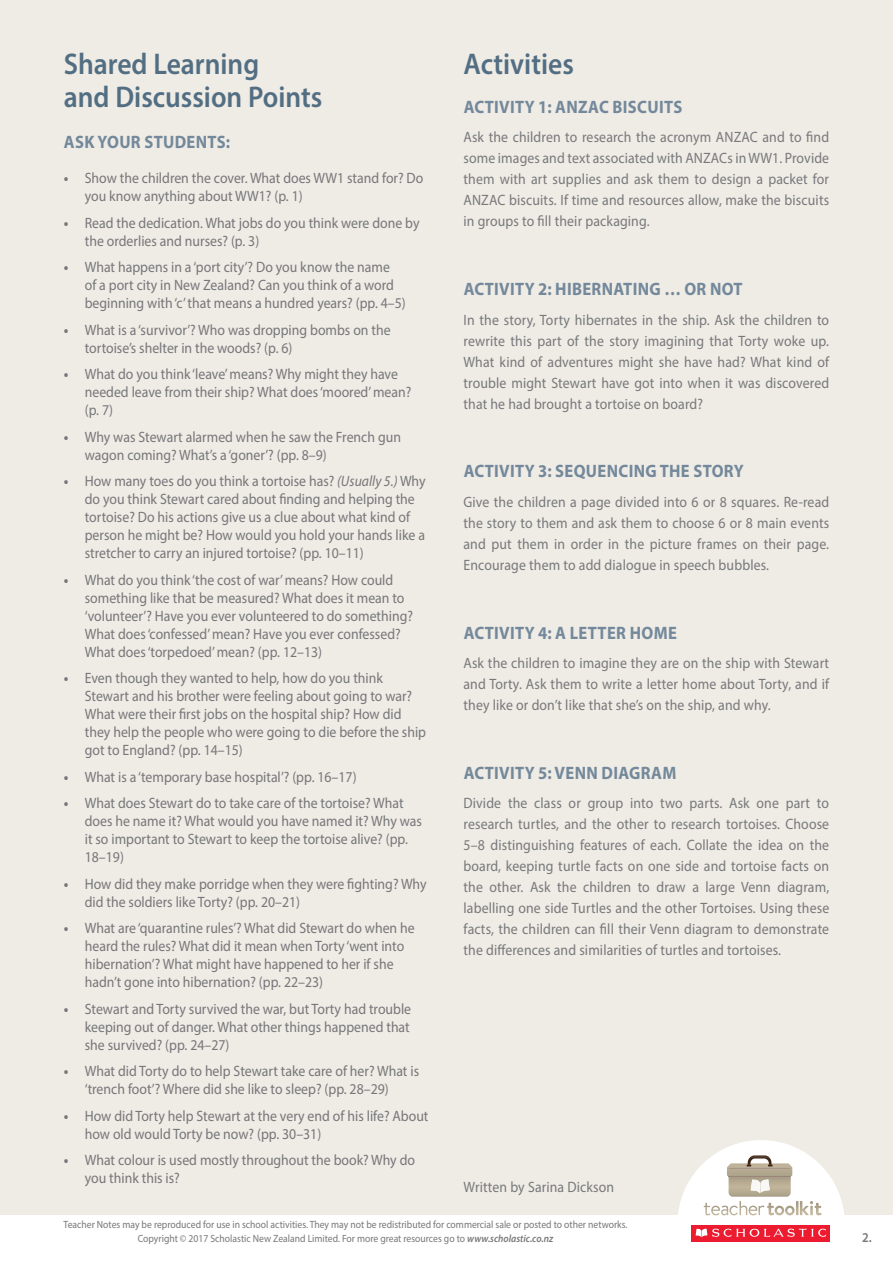
<style>
.page{position:relative;width:893px;height:1263px;background:#efebe5}
.page>*{position:absolute;margin:0;border:0;box-sizing:border-box;transform-origin:0 0}
.t1{font:600 30px/33px "Myriad Pro";color:#526e83;scale:.92 1}
.t2{font:700 18px "Myriad Pro";letter-spacing:.02em;color:#73899b;scale:.92 1}
.t3{font:15px/18px "Myriad Pro";color:#76777a;scale:.92 1}
.t4{font:15px/21px "Myriad Pro";letter-spacing:.01em;color:#77797b;text-align:justify;scale:.92 1}
.t5{font:600 13.5px "Myriad Pro";color:#76777a;scale:.92 1}
.t6{font:10.5px/13.2px "Myriad Pro";color:#76777a;text-align:center;scale:.92 1}
.s1{font-weight:700}
.s2{font-style:italic}
.s3{font-weight:600;font-style:italic}
</style>
<div class="page">
<div style="left:0;top:1215px;width:893px;height:48px;background:#fff"></div>
<svg style="left:678px;top:1140px;width:166px;height:102px"></svg>
<h1 class="t1" style="left:64px;top:46px;width:283px">Shared Learning<br>and Discussion Points</h1>
<p class="t2" style="left:64px;top:130px;width:182px">ASK YOUR STUDENTS:</p>
<p class="t3" style="left:85px;top:169px;width:370px;text-indent:-21px"><span class="s1">•</span> Show the children the cover. What does WW1 stand for? Do you know anything about WW1? (p. 1)</p>
<p class="t3" style="left:85px;top:213px;width:365px;text-indent:-21px"><span class="s1">•</span> Read the dedication. What jobs do you think were done by the orderlies and nurses? (p. 3)</p>
<p class="t3" style="left:85px;top:258px;width:350px;text-indent:-21px"><span class="s1">•</span> What happens in a ‘port city’? Do you know the name<br>of a port city in New Zealand? Can you think of a word beginning with ‘c’ that means a hundred years? (pp. 4–5)</p>
<p class="t3" style="left:85px;top:320px;width:334px;text-indent:-21px"><span class="s1">•</span> What is a ‘survivor’? Who was dropping bombs on the tortoise’s shelter in the woods? (p. 6)</p>
<p class="t3" style="left:85px;top:365px;width:356px;text-indent:-21px"><span class="s1">•</span> What do you think ‘leave’ means? Why might they have needed leave from their ship? What does ‘moored’ mean? (p. 7)</p>
<p class="t3" style="left:85px;top:427px;width:345px;text-indent:-21px"><span class="s1">•</span> Why was Stewart alarmed when he saw the French gun wagon coming? What’s a ‘goner’? (pp. 8–9)</p>
<p class="t3" style="left:85px;top:472px;width:372px;text-indent:-21px"><span class="s1">•</span> How many toes do you think a tortoise has? <span class="s2">(Usually 5.)</span> Why do you think Stewart cared about finding and helping the tortoise? Do his actions give us a clue about what kind of person he might be? How would you hold your hands like a stretcher to carry an injured tortoise? (pp. 10–11)</p>
<p class="t3" style="left:85px;top:570px;width:358px;text-indent:-21px"><span class="s1">•</span> What do you think ‘the cost of war’ means? How could something like that be measured? What does it mean to ‘volunteer’? Have you ever volunteered to do something?<br>What does ‘confessed’ mean? Have you ever confessed?<br>What does ‘torpedoed’ mean? (pp. 12–13)</p>
<p class="t3" style="left:85px;top:669px;width:373px;text-indent:-21px"><span class="s1">•</span> Even though they wanted to help, how do you think Stewart and his brother were feeling about going to war?<br>What were their first jobs on the hospital ship? How did they help the people who were going to die before the ship got to England? (pp. 14–15)</p>
<p class="t3" style="left:64px;top:767px;width:320px"><span class="s1">•</span> What is a ‘temporary base hospital’? (pp. 16–17)</p>
<p class="t3" style="left:85px;top:794px;width:368px;text-indent:-21px"><span class="s1">•</span> What does Stewart do to take care of the tortoise? What does he name it? What would you have named it? Why was it so important to Stewart to keep the tortoise alive? (pp.<br>18–19)</p>
<p class="t3" style="left:85px;top:874px;width:373px;text-indent:-21px"><span class="s1">•</span> How did they make porridge when they were fighting? Why did the soldiers like Torty? (pp. 20–21)</p>
<p class="t3" style="left:85px;top:919px;width:360px;text-indent:-21px"><span class="s1">•</span> What are ‘quarantine rules’? What did Stewart do when he heard the rules? What did it mean when Torty ‘went into hibernation’? What might have happened to her if she hadn’t gone into hibernation? (pp. 22–23)</p>
<p class="t3" style="left:85px;top:999px;width:356px;text-align:justify;text-indent:-21px"><span class="s1">•</span> Stewart and Torty survived the war, but Torty had trouble keeping out of danger. What other things happened that she survived? (pp. 24–27)</p>
<p class="t3" style="left:85px;top:1062px;width:365px;text-indent:-21px"><span class="s1">•</span> What did Torty do to help Stewart take care of her? What is ‘trench foot’? Where did she like to sleep? (pp. 28–29)</p>
<p class="t3" style="left:85px;top:1106px;width:375px;text-indent:-21px"><span class="s1">•</span> How did Torty help Stewart at the very end of his life? About how old would Torty be now? (pp. 30–31)</p>
<p class="t3" style="left:85px;top:1151px;width:361px;text-indent:-21px"><span class="s1">•</span> What colour is used mostly throughout the book? Why do you think this is?</p>
<h1 class="t1" style="left:463px;top:46px;width:121px">Activities</h1>
<p class="t2" style="left:464px;top:95px;width:229px">ACTIVITY 1: ANZAC BISCUITS</p>
<p class="t4" style="left:463px;top:127px;width:399px">Ask the children to research the acronym ANZAC and to find some images and text associated with ANZACs in WW1. Provide them with art supplies and ask them to design a packet for ANZAC biscuits. If time and resources allow, make the biscuits in groups to fill their packaging.</p>
<p class="t2" style="left:464px;top:277px;width:281px">ACTIVITY 2: HIBERNATING … OR NOT</p>
<p class="t4" style="left:463px;top:309px;width:399px">In the story, Torty hibernates in the ship. Ask the children to rewrite this part of the story imagining that Torty woke up.<br>What kind of adventures might she have had? What kind of trouble might Stewart have got into when it was discovered that he had brought a tortoise on board?</p>
<p class="t2" style="left:464px;top:460px;width:145px">ACTIVITY 3: SEQUEN</p>
<p class="t2" style="left:618px;top:460px;width:94px">CING THE STORY</p>
<p class="t4" style="left:463px;top:491px;width:399px">Give the children a page divided into 6 or 8 squares. Re-read the story to them and ask them to choose 6 or 8 main events and put them in order in the picture frames on their page.<br>Encourage them to add dialogue in speech bubbles.</p>
<p class="t2" style="left:464px;top:621px;width:136px">ACTIVITY 4: A LETTER</p>
<p class="t2" style="left:630px;top:621px;width:51px">HOME</p>
<p class="t4" style="left:463px;top:652px;width:399px">Ask the children to imagine they are on the ship with Stewart and Torty. Ask them to write a letter home about Torty, and if they like or don’t like that she’s on the ship, and why.</p>
<p class="t2" style="left:464px;top:761px;width:123px">ACTIVITY 5: VENN</p>
<p class="t2" style="left:602px;top:761px;width:83px">DIAGRAM</p>
<p class="t4" style="left:463px;top:793px;width:399px">Divide the class or group into two parts. Ask one part to research turtles, and the other to research tortoises. Choose 5–8 distinguishing features of each. Collate the idea on the board, keeping turtle facts on one side and tortoise facts on the other. Ask the children to draw a large Venn diagram, labelling one side Turtles and the other Tortoises. Using these facts, the children can fill their Venn diagram to demonstrate the differences and similarities of turtles and tortoises.</p>
<p class="t4" style="left:463px;top:1176px;width:165px">Written by Sarina Dickson</p>
<p class="t6" style="left:64px;top:1218px;width:614px">Teacher Notes may be reproduced for use in school activities. They may not be redistributed for commercial sale or posted to other networks.<br>Copyright © 2017 Scholastic New Zealand Limited. For more great resources go to <span class="s3">www.scholastic.co.nz</span></p>
<p class="t5" style="left:862px;top:1228px;width:12px">2.</p>
</div>
